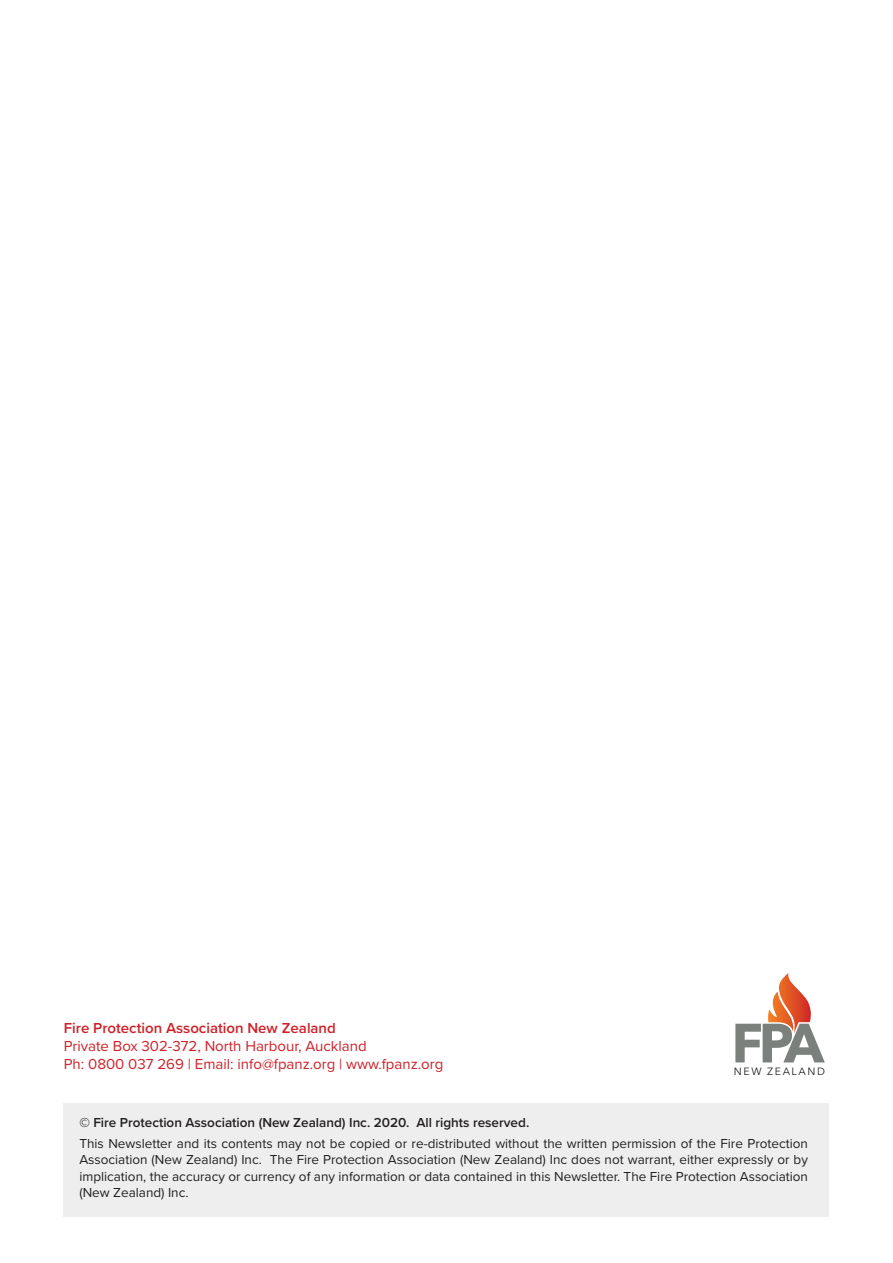
<style>
.page{position:relative;width:893px;height:1263px;background:#fff}
.page>*{position:absolute;margin:0;border:0;box-sizing:border-box;transform-origin:0 0}
.t1{font:15px "Proxima Nova";color:#d02027}
.t2{font:600 15px "Proxima Nova";color:#d02027}
.t3{font:13.5px/16.5px "Proxima Nova";color:#231f20;text-align:justify}
.t4{font:600 13.5px "Proxima Nova";color:#231f20}
.t5{font:10.5px "Avenir Next";letter-spacing:.15em;color:#231f20}
</style>
<div class="page">
<div style="left:64px;top:1103px;width:765px;height:114px;background:#eee"></div>
<svg style="left:735px;top:973px;width:90px;height:89px"></svg>
<p class="t2" style="left:64px;top:1017px;width:274px">Fire Protection Association New Zealand</p>
<p class="t1" style="left:64px;top:1035px;width:304px">Private Box 302-372, North Harbour, Auckland</p>
<p class="t1" style="left:64px;top:1053px;width:381px">Ph: 0800 037 269 | Email: info@fpanz.org | www.fpanz.org</p>
<p class="t5" style="left:734px;top:1064px;width:93px">NEW ZEALAND</p>
<p class="t4" style="left:79px;top:1112px;width:451px">© Fire Protection Association (New Zealand) Inc. 2020. All rights reserved.</p>
<p class="t3" style="left:79px;top:1134px;width:730px">This Newsletter and its contents may not be copied or re-distributed without the written permission of the Fire Protection Association (New Zealand) Inc. The Fire Protection Association (New Zealand) Inc does not warrant, either expressly or by implication, the accuracy or currency of any information or data contained in this Newsletter. The Fire Protection Association (New Zealand) Inc.</p>
</div>
